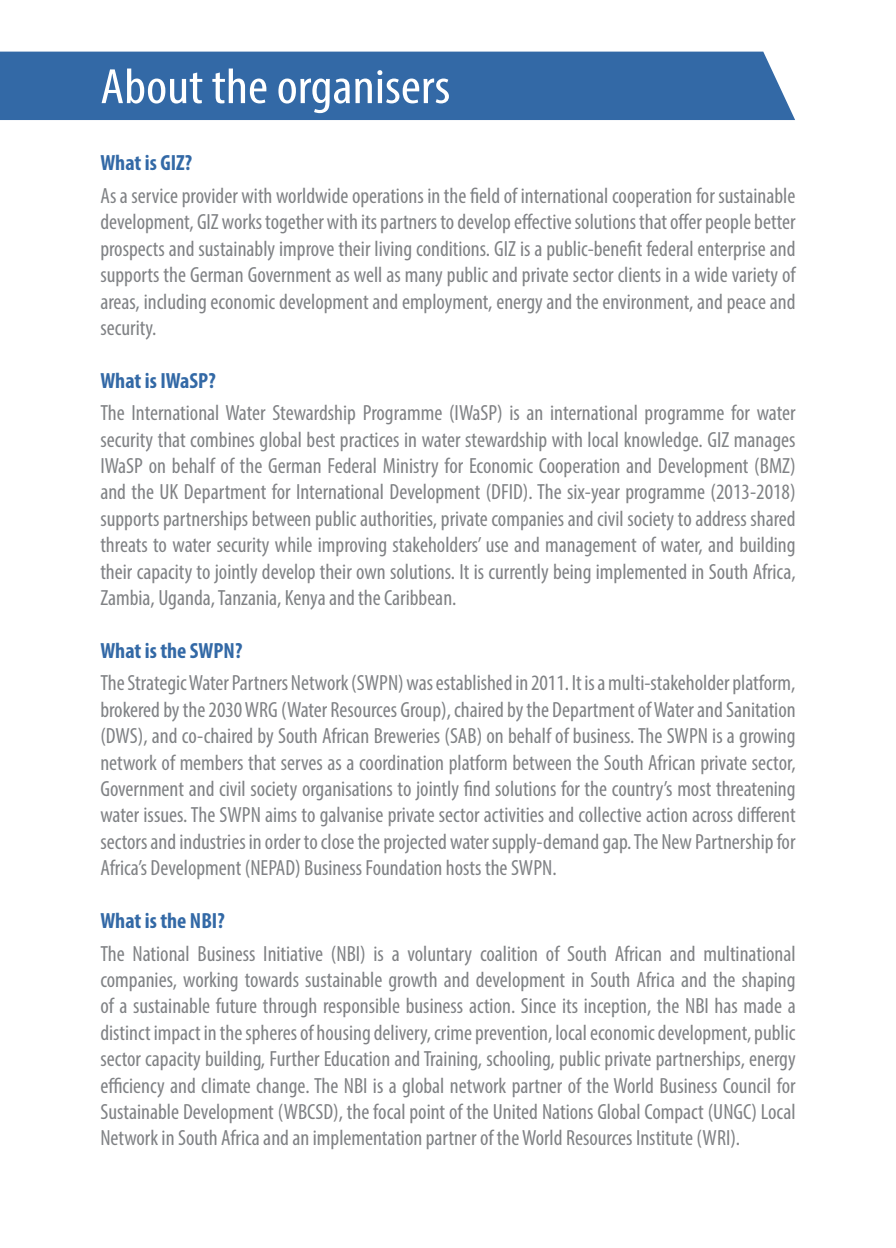
<style>
.page{position:relative;width:896px;height:1248px;background:#fff}
.page>*{position:absolute;margin:0;border:0;box-sizing:border-box;transform-origin:0 0}
.t1{font:condensed 50px "Myriad Pro";color:#fff;scale:1.1 1}
.t2{font:condensed 22px/26.4px "Myriad Pro";color:#808285;text-align:justify}
.t3{font:700 condensed 22px "Myriad Pro";color:#3369a6}
</style>
<div class="page">
<div style="left:0;top:52px;width:795px;height:68px;background:#3369a6"></div>
<p class="t1" style="left:100px;top:56px;width:320px">About the organisers</p>
<p class="t3" style="left:100px;top:149px;width:93px">What is GIZ?</p>
<p class="t2" style="left:100px;top:182px;width:697px">As a service provider with worldwide operations in the field of international cooperation for sustainable development, GIZ works together with its partners to develop effective solutions that offer people better prospects and sustainably improve their living conditions. GIZ is a public-benefit federal enterprise and supports the German Government as well as many public and private sector clients in a wide variety of areas, including economic development and employment, energy and the environment, and peace and security.</p>
<p class="t3" style="left:100px;top:366px;width:117px">What is IWaSP?</p>
<p class="t2" style="left:100px;top:399px;width:697px">The International Water Stewardship Programme (IWaSP) is an international programme for water security that combines global best practices in water stewardship with local knowledge. GIZ manages IWaSP on behalf of the German Federal Ministry for Economic Cooperation and Development (BMZ) and the UK Department for International Development (DFID). The six-year programme (2013-2018) supports partnerships between public authorities, private companies and civil society to address shared threats to water security while improving stakeholders’ use and management of water, and building their capacity to jointly develop their own solutions. It is currently being implemented in South Africa, Zambia, Uganda, Tanzania, Kenya and the Caribbean.</p>
<p class="t3" style="left:100px;top:636px;width:143px">What is the SWPN?</p>
<p class="t2" style="left:100px;top:669px;width:697px">The Strategic Water Partners Network (SWPN) was established in 2011. It is a multi-stakeholder platform, brokered by the 2030 WRG (Water Resources Group), chaired by the Department of Water and Sanitation (DWS), and co-chaired by South African Breweries (SAB) on behalf of business. The SWPN is a growing network of members that serves as a coordination platform between the South African private sector, Government and civil society organisations to jointly find solutions for the country’s most threatening water issues. The SWPN aims to galvanise private sector activities and collective action across different sectors and industries in order to close the projected water supply-demand gap. The New Partnership for Africa’s Development (NEPAD) Business Foundation hosts the SWPN.</p>
<p class="t3" style="left:100px;top:906px;width:126px">What is the NBI?</p>
<p class="t2" style="left:100px;top:939px;width:697px">The National Business Initiative (NBI) is a voluntary coalition of South African and multinational companies, working towards sustainable growth and development in South Africa and the shaping of a sustainable future through responsible business action. Since its inception, the NBI has made a distinct impact in the spheres of housing delivery, crime prevention, local economic development, public sector capacity building, Further Education and Training, schooling, public private partnerships, energy efficiency and climate change. The NBI is a global network partner of the World Business Council for Sustainable Development (WBCSD), the focal point of the United Nations Global Compact (UNGC) Local Network in South Africa and an implementation partner of the World Resources Institute (WRI).</p>
</div>
